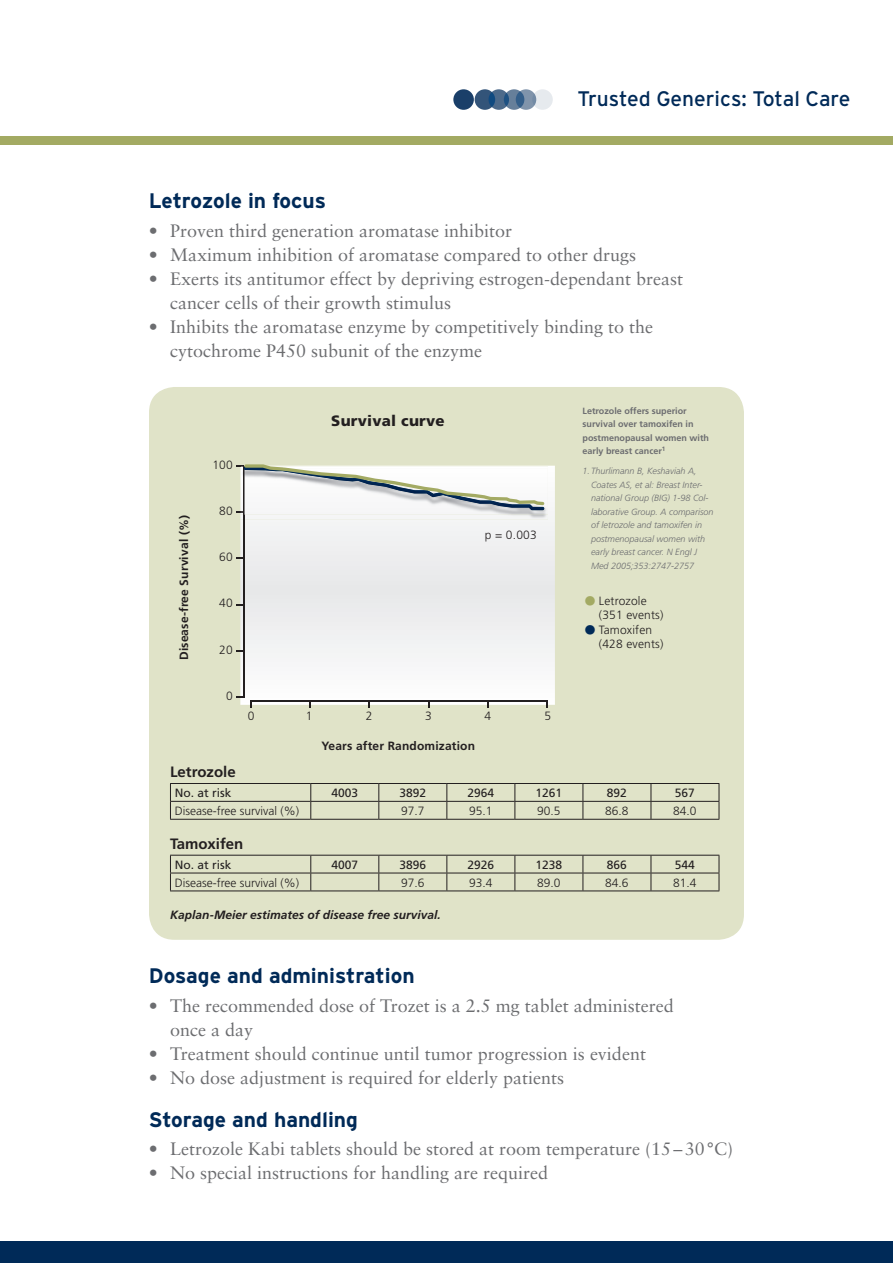
<style>
.page{position:relative;width:893px;height:1263px;background:#fff}
.page>*{position:absolute;margin:0;border:0;box-sizing:border-box;transform-origin:0 0}
.t1{font:700 21px "Interstate";color:#002a58}
.t2{font:21px "Interstate";color:#002a58}
.t3{font:18px/24px "Sabon";color:#6c6d70}
.t4{font:700 15px "Frutiger";color:#231f20}
.t5{font:900 15px "Frutiger";letter-spacing:.015em;color:#231f20}
.t6{font:300 12px/14.4px "Frutiger";color:#231f20}
.t7{font:12px "Frutiger";color:#231f20}
.t8{font:700 12px "Frutiger";letter-spacing:.015em;color:#231f20}
.t9{font:italic 700 12px "Frutiger";color:#231f20}
.t10{font:italic 300 9px/13.5px "Frutiger";color:#6c6d70}
.t11{font:700 9px/13.5px "Frutiger";color:#6c6d70}
</style>
<div class="page">
<div style="left:0;top:136px;width:893px;height:9px;background:#a3aa63"></div>
<div style="left:0;top:1242px;width:893px;height:21px;background:#002a58"></div>
<div style="left:532px;top:89px;width:21px;height:21px;background:#e6eaee;border-radius:50%"></div>
<svg style="left:516px;top:89px;width:20px;height:21px"></svg>
<svg style="left:504px;top:89px;width:20px;height:21px"></svg>
<svg style="left:489px;top:89px;width:20px;height:21px"></svg>
<svg style="left:475px;top:89px;width:20px;height:21px"></svg>
<svg style="left:453px;top:89px;width:21px;height:21px"></svg>
<div style="left:149px;top:387px;width:595px;height:553px;background:#e0e3c8;border-radius:26px"></div>
<svg style="left:240px;top:466px;width:315px;height:239px;background:#f0f0f1"></svg>
<hr style="left:251px;top:700px;width:297px;height:2px;background:#231f20">
<hr style="left:243px;top:466px;width:1px;height:231px;background:#231f20">
<svg style="left:237px;top:650px;width:6px;height:2px"></svg>
<svg style="left:309px;top:702px;width:2px;height:6px"></svg>
<svg style="left:237px;top:464px;width:307px;height:56px;background:#dee1de"></svg>
<hr style="left:170px;top:783px;width:141px;height:1px;background:#231f20">
<hr style="left:311px;top:783px;width:68px;height:1px;background:#231f20">
<hr style="left:379px;top:783px;width:68px;height:1px;background:#231f20">
<hr style="left:447px;top:783px;width:68px;height:1px;background:#231f20">
<hr style="left:515px;top:783px;width:68px;height:1px;background:#231f20">
<hr style="left:583px;top:783px;width:68px;height:1px;background:#231f20">
<hr style="left:651px;top:783px;width:68px;height:1px;background:#231f20">
<hr style="left:170px;top:801px;width:141px;height:1px;background:#231f20">
<svg style="left:170px;top:784px;width:1px;height:35px"></svg>
<hr style="left:311px;top:801px;width:68px;height:1px;background:#231f20">
<svg style="left:310px;top:784px;width:1px;height:35px"></svg>
<hr style="left:379px;top:801px;width:68px;height:1px;background:#231f20">
<svg style="left:378px;top:784px;width:1px;height:35px"></svg>
<hr style="left:447px;top:801px;width:68px;height:1px;background:#231f20">
<svg style="left:446px;top:784px;width:1px;height:35px"></svg>
<hr style="left:515px;top:801px;width:68px;height:1px;background:#231f20">
<svg style="left:514px;top:784px;width:1px;height:35px"></svg>
<hr style="left:583px;top:801px;width:68px;height:1px;background:#231f20">
<svg style="left:583px;top:784px;width:1px;height:35px"></svg>
<hr style="left:651px;top:801px;width:68px;height:1px;background:#231f20">
<svg style="left:651px;top:784px;width:1px;height:35px"></svg>
<svg style="left:719px;top:784px;width:1px;height:35px"></svg>
<hr style="left:170px;top:819px;width:141px;height:1px;background:#231f20">
<hr style="left:311px;top:819px;width:68px;height:1px;background:#231f20">
<hr style="left:379px;top:819px;width:68px;height:1px;background:#231f20">
<hr style="left:447px;top:819px;width:68px;height:1px;background:#231f20">
<hr style="left:515px;top:819px;width:68px;height:1px;background:#231f20">
<hr style="left:583px;top:819px;width:68px;height:1px;background:#231f20">
<hr style="left:651px;top:819px;width:68px;height:1px;background:#231f20">
<hr style="left:170px;top:855px;width:141px;height:1px;background:#231f20">
<hr style="left:311px;top:855px;width:68px;height:1px;background:#231f20">
<hr style="left:379px;top:855px;width:68px;height:1px;background:#231f20">
<hr style="left:447px;top:855px;width:68px;height:1px;background:#231f20">
<hr style="left:515px;top:855px;width:68px;height:1px;background:#231f20">
<hr style="left:583px;top:855px;width:68px;height:1px;background:#231f20">
<hr style="left:651px;top:855px;width:68px;height:1px;background:#231f20">
<hr style="left:170px;top:873px;width:141px;height:1px;background:#231f20">
<svg style="left:170px;top:855px;width:1px;height:35px"></svg>
<hr style="left:311px;top:873px;width:68px;height:1px;background:#231f20">
<svg style="left:310px;top:855px;width:1px;height:35px"></svg>
<hr style="left:379px;top:873px;width:68px;height:1px;background:#231f20">
<svg style="left:378px;top:855px;width:1px;height:35px"></svg>
<hr style="left:447px;top:873px;width:68px;height:1px;background:#231f20">
<svg style="left:446px;top:855px;width:1px;height:35px"></svg>
<hr style="left:515px;top:873px;width:68px;height:1px;background:#231f20">
<svg style="left:514px;top:855px;width:1px;height:35px"></svg>
<hr style="left:583px;top:873px;width:68px;height:1px;background:#231f20">
<svg style="left:583px;top:855px;width:1px;height:35px"></svg>
<hr style="left:651px;top:873px;width:68px;height:1px;background:#231f20">
<svg style="left:651px;top:855px;width:1px;height:35px"></svg>
<svg style="left:719px;top:855px;width:1px;height:35px"></svg>
<hr style="left:170px;top:890px;width:141px;height:1px;background:#231f20">
<hr style="left:311px;top:890px;width:68px;height:1px;background:#231f20">
<hr style="left:379px;top:890px;width:68px;height:1px;background:#231f20">
<hr style="left:447px;top:890px;width:68px;height:1px;background:#231f20">
<hr style="left:515px;top:890px;width:68px;height:1px;background:#231f20">
<hr style="left:583px;top:890px;width:68px;height:1px;background:#231f20">
<hr style="left:651px;top:890px;width:68px;height:1px;background:#231f20">
<p class="t2" style="left:577px;top:87px;width:275px">Trusted Generics: Total Care</p>
<p class="t1" style="left:149px;top:189px;width:179px">Letrozole in focus</p>
<p class="t3" style="left:149px;top:218px;width:365px">• Proven third generation aromatase inhibitor</p>
<p class="t3" style="left:149px;top:242px;width:489px">• Maximum inhibition of aromatase compared to other drugs</p>
<p class="t3" style="left:170px;top:266px;width:515px;text-indent:-21px">• Exerts its antitumor effect by depriving estrogen-dependant breast cancer cells of their growth stimulus</p>
<p class="t3" style="left:170px;top:314px;width:484px;text-indent:-21px">• Inhibits the aromatase enzyme by competitively binding to the cytochrome P450 subunit of the enzyme</p>
<p class="t8" style="left:177px;top:660px;width:147px;rotate:-90deg">Disease-free Survival (%)</p>
<p class="t6" style="left:212px;top:457px;width:22px">100</p>
<p class="t6" style="left:219px;top:504px;width:15px">80</p>
<p class="t6" style="left:219px;top:550px;width:15px">60</p>
<p class="t6" style="left:219px;top:596px;width:15px">40</p>
<p class="t6" style="left:219px;top:642px;width:15px">20</p>
<p class="t6" style="left:226px;top:688px;width:8px">0</p>
<p class="t5" style="left:331px;top:411px;width:115px">Survival curve</p>
<p class="t6" style="left:485px;top:527px;width:53px">p = 0.003</p>
<p class="t6" style="left:248px;top:709px;width:8px">0</p>
<p class="t6" style="left:306px;top:709px;width:8px">1</p>
<p class="t6" style="left:366px;top:709px;width:8px">2</p>
<p class="t6" style="left:425px;top:709px;width:8px">3</p>
<p class="t6" style="left:484px;top:709px;width:8px">4</p>
<p class="t6" style="left:544px;top:709px;width:8px">5</p>
<p class="t8" style="left:321px;top:739px;width:155px">Years after Randomization</p>
<p class="t11" style="left:583px;top:404px;width:128px">Letrozole offers superior survival over tamoxifen in postmenopausal women with early breast cancer<sup>1</sup></p>
<p class="t10" style="left:591px;top:464px;width:124px;text-indent:-9px">1. Thurlimann B, Keshaviah A,<br>Coates AS, et al: Breast Inter&shy;national Group (BIG) 1-98 Col&shy;laborative Group. A comparison of letrozole and tamoxifen in postmenopausal women with early breast cancer. N Engl J<br>Med 2005;353:2747-2757</p>
<p class="t6" style="left:599px;top:593px;width:66px">Letrozole (351 events)<br>Tamoxifen (428 events)</p>
<p class="t4" style="left:170px;top:763px;width:67px">Letrozole</p>
<p class="t7" style="left:175px;top:786px;width:58px">No. at risk</p>
<p class="t7" style="left:331px;top:786px;width:28px">4003</p>
<p class="t7" style="left:399px;top:786px;width:28px">3892</p>
<p class="t7" style="left:467px;top:786px;width:28px">2964</p>
<p class="t7" style="left:536px;top:786px;width:28px">1261</p>
<p class="t7" style="left:607px;top:786px;width:22px">892</p>
<p class="t7" style="left:675px;top:786px;width:22px">567</p>
<p class="t6" style="left:175px;top:804px;width:126px">Disease-free survival (%)</p>
<p class="t6" style="left:401px;top:804px;width:25px">97.7</p>
<p class="t6" style="left:469px;top:804px;width:25px">95.1</p>
<p class="t6" style="left:537px;top:804px;width:25px">90.5</p>
<p class="t6" style="left:605px;top:804px;width:25px">86.8</p>
<p class="t6" style="left:673px;top:804px;width:25px">84.0</p>
<p class="t4" style="left:170px;top:835px;width:75px">Tamoxifen</p>
<p class="t7" style="left:175px;top:857px;width:58px">No. at risk</p>
<p class="t7" style="left:331px;top:857px;width:28px">4007</p>
<p class="t7" style="left:399px;top:857px;width:28px">3896</p>
<p class="t7" style="left:467px;top:857px;width:28px">2926</p>
<p class="t7" style="left:536px;top:857px;width:28px">1238</p>
<p class="t7" style="left:607px;top:857px;width:22px">866</p>
<p class="t7" style="left:675px;top:857px;width:22px">544</p>
<p class="t6" style="left:175px;top:875px;width:126px">Disease-free survival (%)</p>
<p class="t6" style="left:401px;top:875px;width:25px">97.6</p>
<p class="t6" style="left:469px;top:875px;width:25px">93.4</p>
<p class="t6" style="left:537px;top:875px;width:25px">89.0</p>
<p class="t6" style="left:605px;top:875px;width:25px">84.6</p>
<p class="t6" style="left:673px;top:875px;width:25px">81.4</p>
<p class="t9" style="left:170px;top:908px;width:272px">Kaplan-Meier estimates of disease free survival.</p>
<p class="t1" style="left:149px;top:964px;width:267px">Dosage and administration</p>
<p class="t3" style="left:170px;top:993px;width:505px;text-indent:-21px">• The recommended dose of Trozet is a 2.5 mg tablet administered once a day</p>
<p class="t3" style="left:149px;top:1041px;width:499px">• Treatment should continue until tumor progression is evident</p>
<p class="t3" style="left:149px;top:1065px;width:417px">• No dose adjustment is required for elderly patients</p>
<p class="t1" style="left:149px;top:1108px;width:211px">Storage and handling</p>
<p class="t3" style="left:149px;top:1137px;width:586px">• Letrozole Kabi tablets should be stored at room temperature (15–30°C)</p>
<p class="t3" style="left:149px;top:1161px;width:401px">• No special instructions for handling are required</p>
</div>
